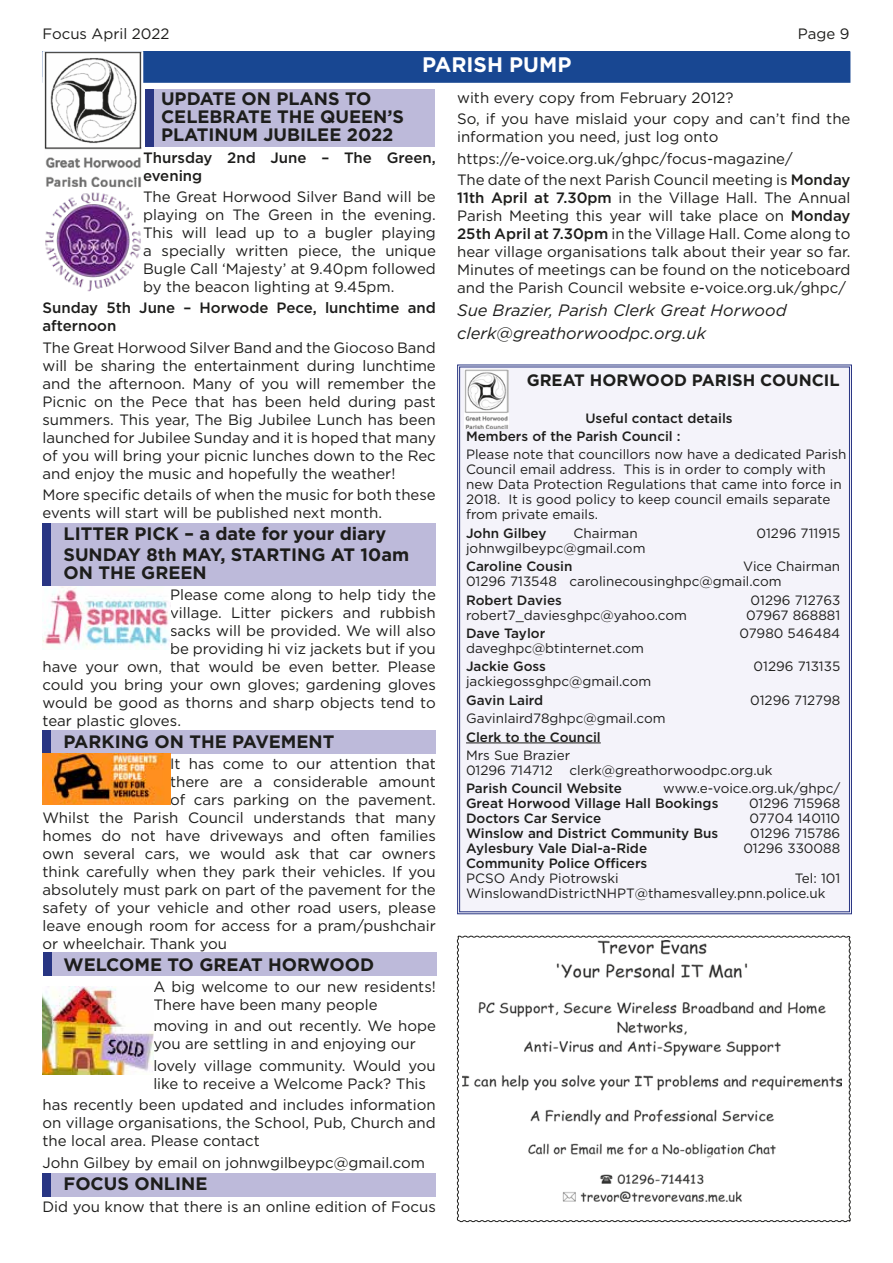
<style>
.page{position:relative;width:893px;height:1263px;background:#fff}
.page>*{position:absolute;margin:0;border:0;box-sizing:border-box;transform-origin:0 0}
.t1{font:700 21px "Gotham";color:#fff}
.t2{font:700 18px/18px "Gotham";color:#1d1d1b}
.t3{font:italic 16.5px/23px "Gotham";letter-spacing:.005em;color:#1d1d1b}
.t4{font:700 16.5px "Gotham";color:#1d1d1b}
.t5{font:15px/18px "Gotham";color:#1d1d1b}
.t6{font:500 15px/18px "Gotham";color:#1d1d1b}
.t7{font:13.5px/15px "Gotham";color:#1d1d1b}
.t8{font:500 13.5px/18.5px "Gotham";color:#1d1d1b}
.s1{font-weight:500}
</style>
<div class="page">
<div style="left:43px;top:730px;width:393px;height:23px;background:#bdbada"></div>
<div style="left:43px;top:730px;width:8px;height:24px;background:#283583"></div>
<div style="left:50px;top:523px;width:386px;height:63px;background:#bdbada"></div>
<div style="left:42px;top:1173px;width:393px;height:23px;background:#bdbada"></div>
<div style="left:42px;top:1173px;width:9px;height:23px;background:#283583"></div>
<div style="left:43px;top:953px;width:394px;height:23px;background:#bdbada"></div>
<div style="left:43px;top:953px;width:9px;height:23px;background:#283583"></div>
<div style="left:153px;top:89px;width:281px;height:57px;background:#bdbada"></div>
<div style="left:146px;top:89px;width:8px;height:58px;background:#283583"></div>
<div style="left:43px;top:51px;width:807px;height:32px;background:#184792;border:2px solid #184792"></div>
<div style="left:43px;top:51px;width:807px;height:26px;background:#184792"></div>
<img style="left:43px;top:51px;width:100px;height:240px">
<img style="left:43px;top:987px;width:110px;height:87px">
<div style="left:457px;top:364px;width:395px;height:551px;background:#f4f3fa"></div>
<hr style="left:466px;top:742px;width:135px;height:1px;background:#1d1d1b">
<img style="left:465px;top:369px;width:44px;height:59px">
<img style="left:43px;top:754px;width:127px;height:51px">
<div style="left:43px;top:523px;width:8px;height:63px;background:#283583"></div>
<img style="left:43px;top:587px;width:127px;height:63px">
<svg style="left:457px;top:935px;width:394px;height:287px"></svg>
<p class="t5" style="left:43px;top:24px;width:128px">Focus April 2022</p>
<p class="t5" style="left:798px;top:24px;width:53px">Page 9</p>
<h1 class="t1" style="left:422px;top:51px;width:151px">PARISH PUMP</h1>
<p class="t2" style="left:161px;top:90px;width:244px">UPDATE ON PLANS TO<br>CELEBRATE THE QUEEN’S<br>PLATINUM JUBILEE 2022</p>
<p class="t6" style="left:143px;top:148px;width:294px">Thursday 2nd June – The Green, evening</p>
<p class="t5" style="left:143px;top:187px;width:294px;text-align:justify">The Great Horwood Silver Band will be playing on The Green in the evening.<br>This will lead up to a bugler playing a specially written piece, the unique Bugle Call ‘Majesty’ at 9.40pm followed by the beacon lighting at 9.45pm.</p>
<p class="t6" style="left:43px;top:299px;width:395px">Sunday 5th June – Horwode Pece, lunchtime and afternoon</p>
<p class="t5" style="left:43px;top:338px;width:395px;text-align:justify">The Great Horwood Silver Band and the Giocoso Band will be sharing the entertainment during lunchtime and the afternoon. Many of you will remember the Picnic on the Pece that has been held during past summers. This year, The Big Jubilee Lunch has been launched for Jubilee Sunday and it is hoped that many of you will bring your picnic lunches down to the Rec and enjoy the music and hopefully the weather!</p>
<p class="t5" style="left:43px;top:486px;width:395px">More specific details of when the music for both these events will start will be published next month.</p>
<p class="t2" style="left:64px;top:522px;width:347px;line-height:21.5px">LITTER PICK – a date for your diary<br>SUNDAY 8th MAY, STARTING AT 10am</p>
<p class="t2" style="left:64px;top:563px;width:145px">ON THE GREEN</p>
<p class="t5" style="left:170px;top:586px;width:267px">Please come along to help tidy the</p>
<p class="t5" style="left:170px;top:604px;width:267px">village. Litter pickers and rubbish</p>
<p class="t5" style="left:170px;top:622px;width:267px">sacks will be provided. We will also</p>
<p class="t5" style="left:170px;top:640px;width:267px">be providing hi viz jackets but if you</p>
<p class="t5" style="left:43px;top:658px;width:395px">have your own, that would be even better. Please</p>
<p class="t5" style="left:43px;top:676px;width:395px">could you bring your own gloves; gardening gloves</p>
<p class="t5" style="left:43px;top:694px;width:395px">would be good as thorns and sharp objects tend to</p>
<p class="t5" style="left:43px;top:712px;width:140px">tear plastic gloves.</p>
<p class="t2" style="left:64px;top:732px;width:272px">PARKING ON THE PAVEMENT</p>
<p class="t5" style="left:170px;top:754px;width:267px">It has come to our attention that</p>
<p class="t5" style="left:170px;top:772px;width:267px">there are a considerable amount</p>
<p class="t5" style="left:170px;top:790px;width:267px">of cars parking on the pavement.</p>
<p class="t5" style="left:43px;top:808px;width:395px">Whilst the Parish Council understands that many</p>
<p class="t5" style="left:43px;top:826px;width:395px">homes do not have driveways and often families</p>
<p class="t5" style="left:43px;top:844px;width:395px">own several cars, we would ask that car owners</p>
<p class="t5" style="left:43px;top:862px;width:395px">think carefully when they park their vehicles. If you</p>
<p class="t5" style="left:43px;top:880px;width:395px">absolutely must park on part of the pavement for the</p>
<p class="t5" style="left:43px;top:898px;width:395px">safety of your vehicle and other road users, please</p>
<p class="t5" style="left:43px;top:916px;width:395px">leave enough room for access for a pram/pushchair</p>
<p class="t5" style="left:43px;top:934px;width:186px">or wheelchair. Thank you</p>
<p class="t2" style="left:64px;top:955px;width:312px">WELCOME TO GREAT HORWOOD</p>
<p class="t5" style="left:153px;top:977px;width:284px">A big welcome to our new residents!<br>There have been many people</p>
<p class="t5" style="left:153px;top:1017px;width:284px">moving in and out recently. We hope you are settling in and enjoying our</p>
<p class="t5" style="left:153px;top:1056px;width:284px">lovely village community. Would you like to receive a Welcome Pack? This</p>
<p class="t5" style="left:43px;top:1096px;width:395px;text-align:justify">has recently been updated and includes information on village organisations, the School, Pub, Church and the local area. Please contact</p>
<p class="t5" style="left:43px;top:1153px;width:384px">John Gilbey by email on johnwgilbeypc@gmail.com</p>
<p class="t2" style="left:64px;top:1175px;width:145px">FOCUS ONLINE</p>
<p class="t5" style="left:43px;top:1197px;width:395px">Did you know that there is an online edition of Focus</p>
<p class="t5" style="left:457px;top:86px;width:395px;line-height:21.5px">with every copy from February 2012?<br>So, if you have mislaid your copy and can’t find the</p>
<p class="t5" style="left:457px;top:126px;width:395px;line-height:21.5px">information you need, just log onto https://e-voice.org.uk/ghpc/focus-magazine/<br>The date of the next Parish Council meeting is <span class="s1">Monday</span></p>
<p class="t5" style="left:457px;top:188px;width:395px;text-align:justify"><span class="s1">11th April at 7.30pm</span> in the Village Hall. The Annual Parish Meeting this year will take place on <span class="s1">Monday 25th April at 7.30pm</span> in the Village Hall. Come along to hear village organisations talk about their year so far.<br>Minutes of meetings can be found on the noticeboard and the Parish Council website e-voice.org.uk/ghpc/</p>
<p class="t3" style="left:457px;top:298px;width:331px">Sue Brazier, Parish Clerk Great Horwood clerk@greathorwoodpc.org.uk</p>
<p class="t4" style="left:527px;top:369px;width:314px">GREAT HORWOOD PARISH COUNCIL</p>
<p class="t8" style="left:466px;top:408px;width:268px;text-indent:119px">Useful contact details<br>Members of the Parish Council :</p>
<p class="t7" style="left:466px;top:447px;width:382px">Please note that councillors now have a dedicated Parish Council email address. This is in order to comply with new Data Protection Regulations that came into force in 2018. It is good policy to keep council emails separate from private emails.</p>
<p class="t8" style="left:466px;top:523px;width:82px">John Gilbey</p>
<p class="t7" style="left:574px;top:525px;width:66px">Chairman</p>
<p class="t7" style="left:757px;top:525px;width:85px">01296 711915</p>
<p class="t7" style="left:466px;top:540px;width:181px">johnwgilbeypc@gmail.com</p>
<p class="t8" style="left:466px;top:557px;width:108px">Caroline Cousin</p>
<p class="t7" style="left:466px;top:558px;width:376px;text-indent:277px">Vice Chairman<br>01296 713548 carolinecousinghpc@gmail.com</p>
<p class="t8" style="left:466px;top:590px;width:97px">Robert Davies</p>
<p class="t7" style="left:751px;top:592px;width:91px">01296 712763</p>
<p class="t7" style="left:466px;top:607px;width:222px">robert7_daviesghpc@yahoo.com</p>
<p class="t7" style="left:746px;top:607px;width:95px">07967 868881</p>
<p class="t8" style="left:466px;top:624px;width:81px">Dave Taylor</p>
<p class="t7" style="left:739px;top:625px;width:102px">07980 546484</p>
<p class="t7" style="left:466px;top:640px;width:180px">daveghpc@btinternet.com</p>
<p class="t8" style="left:466px;top:657px;width:81px">Jackie Goss</p>
<p class="t7" style="left:754px;top:659px;width:88px">01296 713135</p>
<p class="t7" style="left:466px;top:674px;width:187px">jackiegossghpc@gmail.com</p>
<p class="t8" style="left:466px;top:690px;width:79px">Gavin Laird</p>
<p class="t7" style="left:750px;top:692px;width:92px">01296 712798</p>
<p class="t7" style="left:466px;top:710px;width:201px">Gavinlaird78ghpc@gmail.com</p>
<p class="t8" style="left:466px;top:727px;width:136px">Clerk to the Council</p>
<p class="t7" style="left:466px;top:747px;width:308px">Mrs Sue Brazier<br>01296 714712 clerk@greathorwoodpc.org.uk</p>
<p class="t8" style="left:466px;top:779px;width:157px">Parish Council Website</p>
<p class="t7" style="left:663px;top:781px;width:179px">www.e-voice.org.uk/ghpc/</p>
<p class="t8" style="left:466px;top:794px;width:254px">Great Horwood Village Hall Bookings</p>
<p class="t7" style="left:749px;top:796px;width:93px">01296 715968</p>
<p class="t8" style="left:466px;top:809px;width:137px">Doctors Car Service</p>
<p class="t7" style="left:750px;top:811px;width:92px">07704 140110</p>
<p class="t8" style="left:466px;top:824px;width:254px">Winslow and District Community Bus</p>
<p class="t7" style="left:750px;top:826px;width:92px">01296 715786</p>
<p class="t8" style="left:466px;top:839px;width:183px">Aylesbury Vale Dial-a-Ride</p>
<p class="t7" style="left:743px;top:841px;width:98px">01296 330088</p>
<p class="t8" style="left:466px;top:854px;width:183px">Community Police Officers</p>
<p class="t7" style="left:466px;top:871px;width:154px">PCSO Andy Piotrowski</p>
<p class="t7" style="left:466px;top:871px;width:376px;text-indent:329px">Tel: 101<br>WinslowandDistrictNHPT@thamesvalley.pnn.police.uk</p>
</div>
